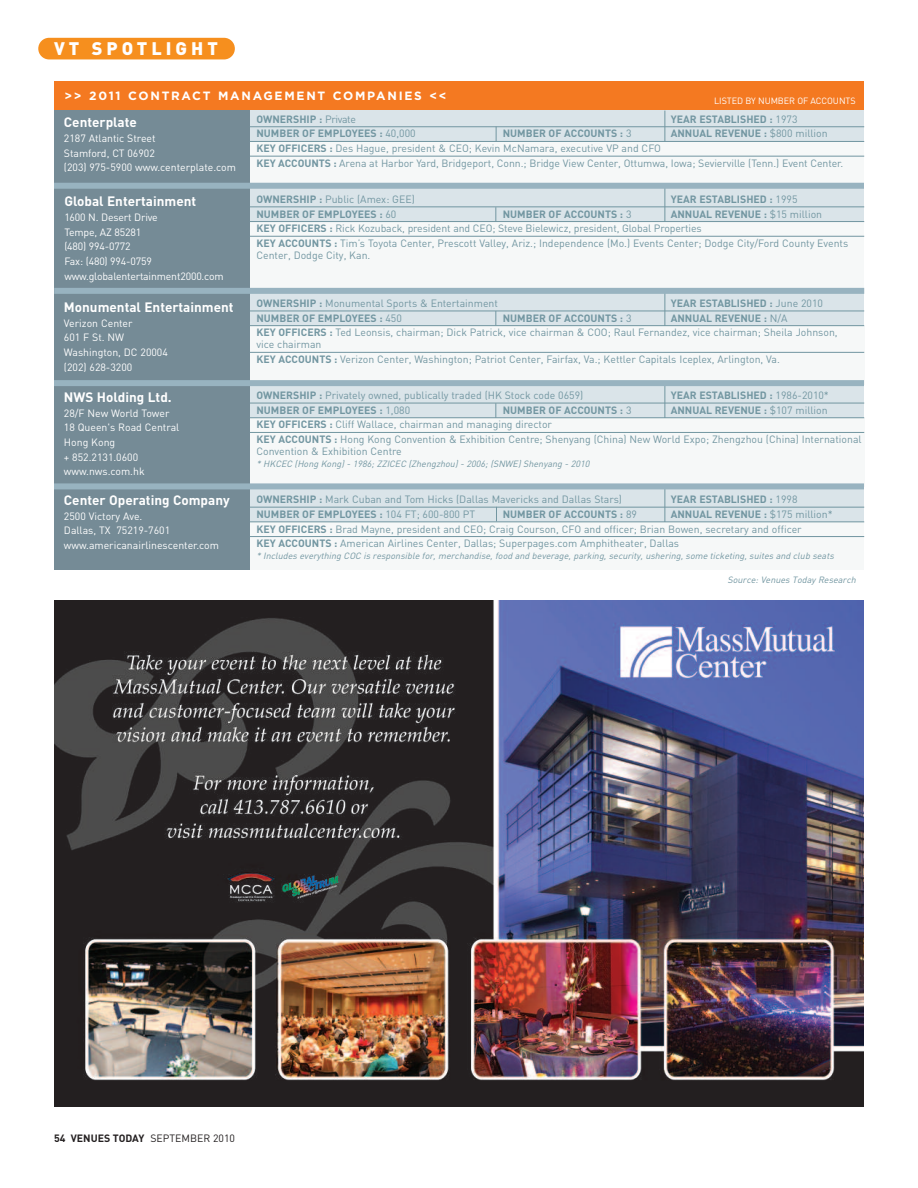
<style>
.page{position:relative;width:918px;height:1188px;background:#fff}
.page>*{position:absolute;margin:0;border:0;box-sizing:border-box;transform-origin:0 0}
.t1{font:900 18px "DIN";letter-spacing:.22em;color:#fff}
.t2{font:700 13.5px "DIN";color:#fff}
.t3{font:700 12px "Gotham";letter-spacing:.145em;color:#fff}
.t4{font:10.5px/14.7px "DIN";color:#7296a1}
.t5{font:700 10.5px "DIN";color:#7296a1}
.t6{font:10.5px/14.7px "DIN";color:#fff}
.t7{font:700 10.5px "DIN";color:#231f20}
.t8{font:italic 9px "DIN";color:#7296a1}
.t9{font:9px "DIN";letter-spacing:-.01em;color:#fff}
.s1{font-weight:400}
.s2{font-weight:700}
</style>
<div class="page">
<div style="left:38px;top:38px;width:197px;height:21px;background:#f68f1e;border-radius:11px"></div>
<img style="left:54px;top:601px;width:810px;height:506px">
<div style="left:54px;top:81px;width:810px;height:58px;background:#f47921"></div>
<div style="left:54px;top:111px;width:810px;height:458px;background:#dae4e9"></div>
<hr style="left:665px;top:111px;width:1px;height:422px;background:#7296a1">
<div style="left:242px;top:142px;width:622px;height:44px;background:#f6f8f8"></div>
<div style="left:247px;top:222px;width:617px;height:67px;background:#f6f8f8"></div>
<div style="left:245px;top:327px;width:619px;height:58px;background:#f6f8f8"></div>
<div style="left:245px;top:418px;width:619px;height:69px;background:#f6f8f8"></div>
<div style="left:248px;top:522px;width:616px;height:48px;background:#f6f8f8"></div>
<div style="left:54px;top:110px;width:196px;height:460px;background:#758b96"></div>
<hr style="left:250px;top:126px;width:614px;height:1px;background:#7296a1">
<hr style="left:250px;top:141px;width:614px;height:1px;background:#7296a1">
<hr style="left:250px;top:156px;width:614px;height:1px;background:#7296a1">
<hr style="left:250px;top:206px;width:614px;height:1px;background:#7296a1">
<hr style="left:250px;top:221px;width:614px;height:1px;background:#7296a1">
<hr style="left:250px;top:236px;width:614px;height:1px;background:#7296a1">
<hr style="left:250px;top:311px;width:614px;height:1px;background:#7296a1">
<hr style="left:250px;top:325px;width:614px;height:1px;background:#7296a1">
<hr style="left:250px;top:352px;width:614px;height:1px;background:#7296a1">
<hr style="left:250px;top:403px;width:614px;height:1px;background:#7296a1">
<hr style="left:250px;top:417px;width:614px;height:1px;background:#7296a1">
<hr style="left:250px;top:432px;width:614px;height:1px;background:#7296a1">
<hr style="left:250px;top:507px;width:614px;height:1px;background:#7296a1">
<hr style="left:250px;top:521px;width:614px;height:1px;background:#7296a1">
<hr style="left:250px;top:536px;width:614px;height:1px;background:#7296a1">
<div style="left:54px;top:288px;width:810px;height:6px;background:#98b3c0"></div>
<div style="left:54px;top:380px;width:810px;height:6px;background:#98b3c0"></div>
<div style="left:54px;top:483px;width:810px;height:6px;background:#98b3c0"></div>
<svg style="left:496px;top:127px;width:1px;height:14px"></svg>
<svg style="left:495px;top:207px;width:1px;height:14px"></svg>
<svg style="left:495px;top:311px;width:1px;height:14px"></svg>
<svg style="left:495px;top:403px;width:1px;height:15px"></svg>
<div style="left:54px;top:183px;width:810px;height:6px;background:#98b3c0"></div>
<svg style="left:496px;top:508px;width:1px;height:13px"></svg>
<h1 class="t1" style="left:54px;top:38px;width:165px">VT SPOTLIGHT</h1>
<p class="t3" style="left:65px;top:88px;width:384px">&gt;&gt; 2011 CONTRACT MANAGEMENT COMPANIES &lt;&lt;</p>
<p class="t5" style="left:256px;top:113px;width:101px">OWNERSHIP : <span class="s1">Private</span></p>
<p class="t5" style="left:671px;top:113px;width:128px">YEAR ESTABLISHED : <span class="s1">1973</span></p>
<p class="t5" style="left:256px;top:128px;width:161px">NUMBER OF EMPLOYEES : <span class="s1">40,000</span></p>
<p class="t5" style="left:503px;top:128px;width:130px">NUMBER OF ACCOUNTS : <span class="s1">3</span></p>
<p class="t5" style="left:671px;top:128px;width:158px">ANNUAL REVENUE : <span class="s1">$800 million</span></p>
<p class="t4" style="left:256px;top:141px;width:588px"><span class="s2">KEY OFFICERS :</span> Des Hague, president &amp; CEO; Kevin McNamara, executive VP and CFO<br><span class="s2">KEY ACCOUNTS :</span> Arena at Harbor Yard, Bridgeport, Conn.; Bridge View Center, Ottumwa, Iowa; Sevierville (Tenn.) Event Center.</p>
<p class="t4" style="left:256px;top:192px;width:160px"><span class="s2">OWNERSHIP :</span> Public (Amex: GEE)</p>
<p class="t5" style="left:671px;top:193px;width:128px">YEAR ESTABLISHED : <span class="s1">1995</span></p>
<p class="t5" style="left:256px;top:208px;width:141px">NUMBER OF EMPLOYEES : <span class="s1">60</span></p>
<p class="t5" style="left:503px;top:208px;width:130px">NUMBER OF ACCOUNTS : <span class="s1">3</span></p>
<p class="t9" style="left:714px;top:96px;width:143px">LISTED BY NUMBER OF ACCOUNTS</p>
<p class="t2" style="left:64px;top:115px;width:74px">Centerplate</p>
<p class="t6" style="left:64px;top:131px;width:174px">2187 Atlantic Street<br>Stamford, CT 06902<br>(203) 975-5900 www.centerplate.com</p>
<p class="t2" style="left:64px;top:194px;width:134px">Global Entertainment</p>
<p class="t6" style="left:64px;top:210px;width:161px">1600 N. Desert Drive<br>Tempe, AZ 85281<br>(480) 994-0772<br>Fax: (480) 994-0759 www.globalentertainment2000.com</p>
<p class="t4" style="left:256px;top:207px;width:593px;text-indent:414px"><span class="s2">ANNUAL REVENUE :</span> $15 million<br><span class="s2">KEY OFFICERS :</span> Rick Kozuback, president and CEO; Steve Bielewicz, president, Global Properties<br><span class="s2">KEY ACCOUNTS :</span> Tim’s Toyota Center, Prescott Valley, Ariz.; Independence (Mo.) Events Center; Dodge City/Ford County Events</p>
<p class="t4" style="left:257px;top:248px;width:115px">Center, Dodge City, Kan.</p>
<p class="t4" style="left:256px;top:296px;width:243px"><span class="s2">OWNERSHIP :</span> Monumental Sports &amp; Entertainment</p>
<p class="t5" style="left:671px;top:297px;width:154px">YEAR ESTABLISHED : <span class="s1">June 2010</span></p>
<p class="t5" style="left:256px;top:312px;width:147px">NUMBER OF EMPLOYEES : <span class="s1">450</span></p>
<p class="t5" style="left:503px;top:312px;width:130px">NUMBER OF ACCOUNTS : <span class="s1">3</span></p>
<p class="t2" style="left:64px;top:299px;width:171px">Monumental Entertainment</p>
<p class="t6" style="left:64px;top:316px;width:105px">Verizon Center<br>601 F St. NW<br>Washington, DC 20004 (202) 628-3200</p>
<p class="t2" style="left:64px;top:389px;width:109px">NWS Holding Ltd.</p>
<p class="t6" style="left:64px;top:406px;width:117px">28/F New World Tower<br>18 Queen's Road Central<br>Hong Kong<br>+ 852.2131.0600 www.nws.com.hk</p>
<p class="t2" style="left:64px;top:492px;width:167px">Center Operating Company</p>
<p class="t6" style="left:64px;top:509px;width:157px">2500 Victory Ave.<br>Dallas, TX 75219-7601 www.americanairlinescenter.com</p>
<p class="t4" style="left:257px;top:311px;width:583px;text-indent:414px"><span class="s2">ANNUAL REVENUE :</span> N/A<br><span class="s2">KEY OFFICERS :</span> Ted Leonsis, chairman; Dick Patrick, vice chairman &amp; COO; Raul Fernandez, vice chairman; Sheila Johnson,</p>
<p class="t4" style="left:256px;top:337px;width:525px">vice chairman<br><span class="s2">KEY ACCOUNTS :</span> Verizon Center, Washington; Patriot Center, Fairfax, Va.; Kettler Capitals Iceplex, Arlington, Va.</p>
<p class="t4" style="left:256px;top:388px;width:328px"><span class="s2">OWNERSHIP :</span> Privately owned, publically traded (HK Stock code 0659)</p>
<p class="t5" style="left:671px;top:389px;width:160px">YEAR ESTABLISHED : <span class="s1">1986-2010*</span></p>
<p class="t5" style="left:256px;top:404px;width:155px">NUMBER OF EMPLOYEES : <span class="s1">1,080</span></p>
<p class="t5" style="left:503px;top:404px;width:130px">NUMBER OF ACCOUNTS : <span class="s1">3</span></p>
<p class="t5" style="left:671px;top:404px;width:158px">ANNUAL REVENUE : <span class="s1">$107 million</span></p>
<p class="t4" style="left:256px;top:417px;width:607px"><span class="s2">KEY OFFICERS :</span> Cliff Wallace, chairman and managing director<br><span class="s2">KEY ACCOUNTS :</span> Hong Kong Convention &amp; Exhibition Centre; Shenyang (China) New World Expo; Zhengzhou (China) International</p>
<p class="t4" style="left:257px;top:444px;width:147px">Convention &amp; Exhibition Centre</p>
<p class="t8" style="left:256px;top:459px;width:336px">* HKCEC (Hong Kong) - 1986; ZZICEC (Zhengzhou) - 2006; (SNWE) Shenyang - 2010</p>
<p class="t4" style="left:256px;top:492px;width:367px"><span class="s2">OWNERSHIP :</span> Mark Cuban and Tom Hicks (Dallas Mavericks and Dallas Stars)</p>
<p class="t5" style="left:671px;top:493px;width:128px">YEAR ESTABLISHED : <span class="s1">1998</span></p>
<p class="t5" style="left:256px;top:508px;width:220px">NUMBER OF EMPLOYEES : <span class="s1">104 FT; 600-800 PT</span></p>
<p class="t5" style="left:503px;top:508px;width:136px">NUMBER OF ACCOUNTS : <span class="s1">89</span></p>
<p class="t4" style="left:256px;top:507px;width:578px;text-indent:414px"><span class="s2">ANNUAL REVENUE :</span> $175 million*<br><span class="s2">KEY OFFICERS :</span> Brad Mayne, president and CEO; Craig Courson, CFO and officer; Brian Bowen, secretary and officer<br><span class="s2">KEY ACCOUNTS :</span> American Airlines Center, Dallas; Superpages.com Amphitheater, Dallas</p>
<p class="t8" style="left:256px;top:551px;width:581px">* Includes everything COC is responsible for, merchandise, food and beverage, parking, security, ushering, some ticketing, suites and club seats</p>
<p class="t8" style="left:727px;top:575px;width:132px">Source: Venues Today Research</p>
<p class="t7" style="left:54px;top:1133px;width:183px">54 VENUES TODAY <span class="s1">SEPTEMBER 2010</span></p>
</div>
